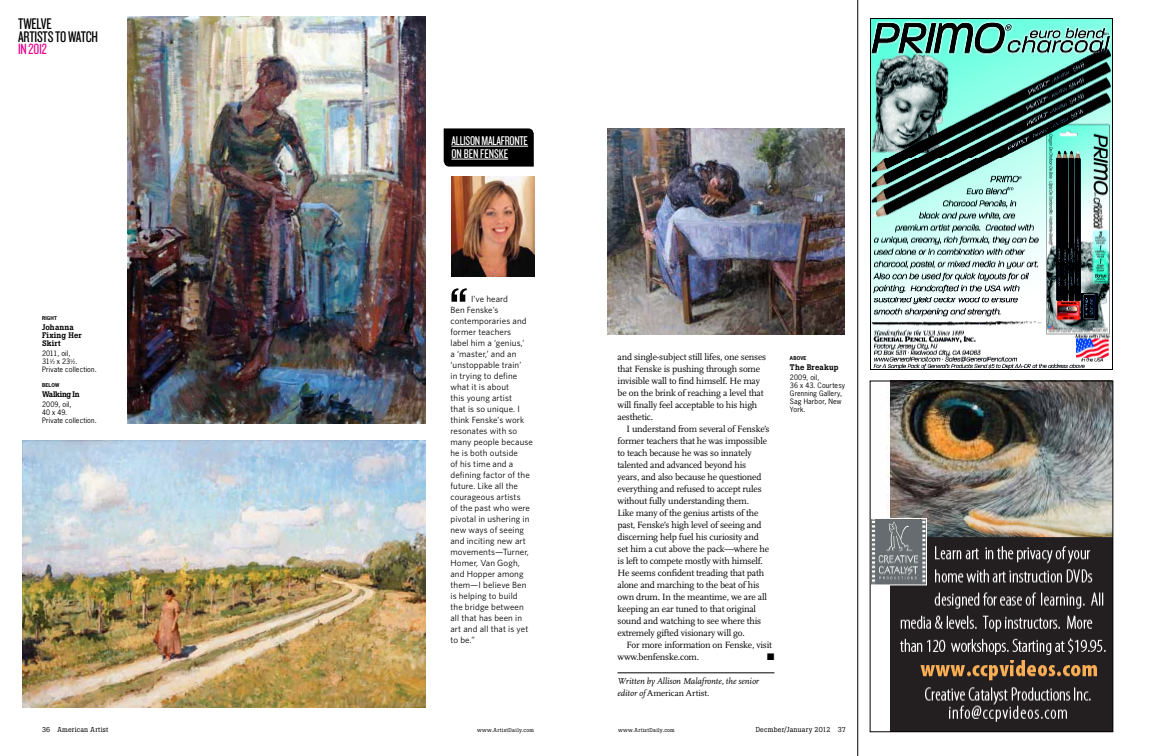
<style>
.page{position:relative;width:1152px;height:756px;background:#fff}
.page>*{position:absolute;margin:0;border:0;box-sizing:border-box;transform-origin:0 0}
.t1{font:60px "Knockout 30 Junior Welterwt";color:#000}
.t2{font:16px/12.5px "Knockout 28 Junior Feathrwt";letter-spacing:-.015em;color:#000}
.t3{font:15.4px "Knockout 28 Junior Feathrwt";letter-spacing:-.015em;color:#ec008c}
.t4{font:13.1px/12.9px "Knockout 28 Junior Feathrwt";letter-spacing:-.02em;color:#fff}
.t5{font:9.5px/12px "Scala Pro";letter-spacing:-.02em;color:#000}
.t6{font:9.5px "Zapf Dingbats ITC";color:#000}
.t7{font:9px/11px "Whitney";letter-spacing:.01em;color:#000}
.t8{font:italic 9px/12px "Scala Pro";letter-spacing:-.005em;color:#000}
.t9{font:500 8px/8px "Boton Pro";letter-spacing:.015em;color:#000}
.t10{font:500 8px "Boton Pro";letter-spacing:-.035em;color:#000}
.t11{font:7px/8px "News Gothic Std";letter-spacing:.025em;color:#000}
.t12{font:7px "Boton Pro";letter-spacing:.035em;color:#000}
.t13{font:5.5px "Boton Pro";letter-spacing:.065em;color:#000}
.t14{font:700 5px "News Gothic Std";letter-spacing:.025em;color:#000}
.s1{font-size:3.8px}
.s2{font-style:normal}
</style>
<div class="page">
<hr style="left:858px;top:0;width:1px;height:756px;background:#000">
<img style="left:451px;top:176px;width:83px;height:100px">
<svg style="left:444px;top:128px;width:90px;height:39px;background:#0a0a0a"></svg>
<hr style="left:451px;top:146px;width:77px;height:1px;background:#fff">
<hr style="left:451px;top:159px;width:57px;height:1px;background:#fff">
<hr style="left:618px;top:673px;width:156px;height:1px;background:#000">
<img style="left:22px;top:441px;width:404px;height:267px">
<img style="left:607px;top:128px;width:238px;height:206px">
<img style="left:128px;top:17px;width:298px;height:406px">
<img style="left:870px;top:19px;width:243px;height:351px">
<img style="left:872px;top:383px;width:239px;height:347px">
<div style="left:870px;top:381px;width:243px;height:351px;border:1px solid #000"></div>
<h2 class="t2" style="left:18px;top:17px;width:81px">TWELVE<br>ARTISTS TO WATCH</h2>
<h3 class="t3" style="left:18px;top:40px;width:31px">IN 2012</h3>
<p class="t14" style="left:42px;top:314px;width:16px">RIG HT</p>
<p class="t9" style="left:42px;top:323px;width:41px">Johanna<br>Fixing Her<br>Skirt</p>
<p class="t11" style="left:42px;top:349px;width:56px">2011, oil,<br>31<sup>1</sup>⁄<span class="s1">2</span> x 23<sup>1</sup>⁄<span class="s1">2</span>.<br>Private collection.</p>
<p class="t14" style="left:42px;top:382px;width:19px">BELOW</p>
<p class="t10" style="left:42px;top:389px;width:39px">Walking In</p>
<p class="t11" style="left:42px;top:401px;width:56px">2009, oil,<br>40 x 49.<br>Private collection.</p>
<h3 class="t4" style="left:451px;top:134px;width:78px">ALLISON MALAFRONTE<br>ON BEN FENSKE</h3>
<h1 class="t1" style="left:449px;top:268px;width:21px">“</h1>
<p class="t7" style="left:450px;top:293px;width:84px;text-indent:21px">I’ve heard<br>Ben Fenske’s contemporaries and former teachers<br>label him a ‘genius,’<br>a ‘master,’ and an ‘unstoppable train’<br>in trying to define what it is about<br>this young artist<br>that is so unique. I think Fenske’s work resonates with so many people because he is both outside<br>of his time and a defining factor of the future. Like all the courageous artists<br>of the past who were pivotal in ushering in new ways of seeing and inciting new art movements—Turner,<br>Homer, Van Gogh, and Hopper among them—I believe Ben is helping to build<br>the bridge between all that has been in art and all that is yet to be.”</p>
<p class="t5" style="left:618px;top:351px;width:150px">and single-subject still lifes, one senses that Fenske is pushing through some invisible wall to find himself. He may be on the brink of reaching a level that will finally feel acceptable to his high aesthetic.</p>
<p class="t5" style="left:618px;top:423px;width:154px;text-indent:9px">I understand from several of Fenske’s former teachers that he was impossible to teach because he was so innately talented and advanced beyond his years, and also because he questioned everything and refused to accept rules without fully understanding them.<br>Like many of the genius artists of the past, Fenske’s high level of seeing and discerning help fuel his curiosity and set him a cut above the pack—where he is left to compete mostly with himself.<br>He seems confident treading that path alone and marching to the beat of his own drum. In the meantime, we are all keeping an ear tuned to that original sound and watching to see where this extremely gifted visionary will go.</p>
<p class="t5" style="left:618px;top:639px;width:156px;text-indent:9px">For more information on Fenske, visit www.benfenske.com.</p>
<p class="t6" style="left:767px;top:652px;width:9px">■</p>
<p class="t8" style="left:618px;top:675px;width:143px">Written by Allison Malafronte, the senior editor of <span class="s2">American Artist.</span></p>
<p class="t14" style="left:790px;top:354px;width:18px">ABOVE</p>
<p class="t9" style="left:790px;top:363px;width:50px">The Breakup</p>
<p class="t11" style="left:790px;top:373px;width:57px">2009, oil,<br>36 x 43. Courtesy<br>Grenning Gallery,<br>Sag Harbor, New<br>York.</p>
<p class="t12" style="left:42px;top:725px;width:68px">36 American Artist</p>
<p class="t13" style="left:477px;top:726px;width:58px">www.ArtistDaily.com</p>
<p class="t13" style="left:618px;top:726px;width:58px">www.ArtistDaily.com</p>
<p class="t12" style="left:756px;top:725px;width:92px">Decmber/January 2012 37</p>
</div>
